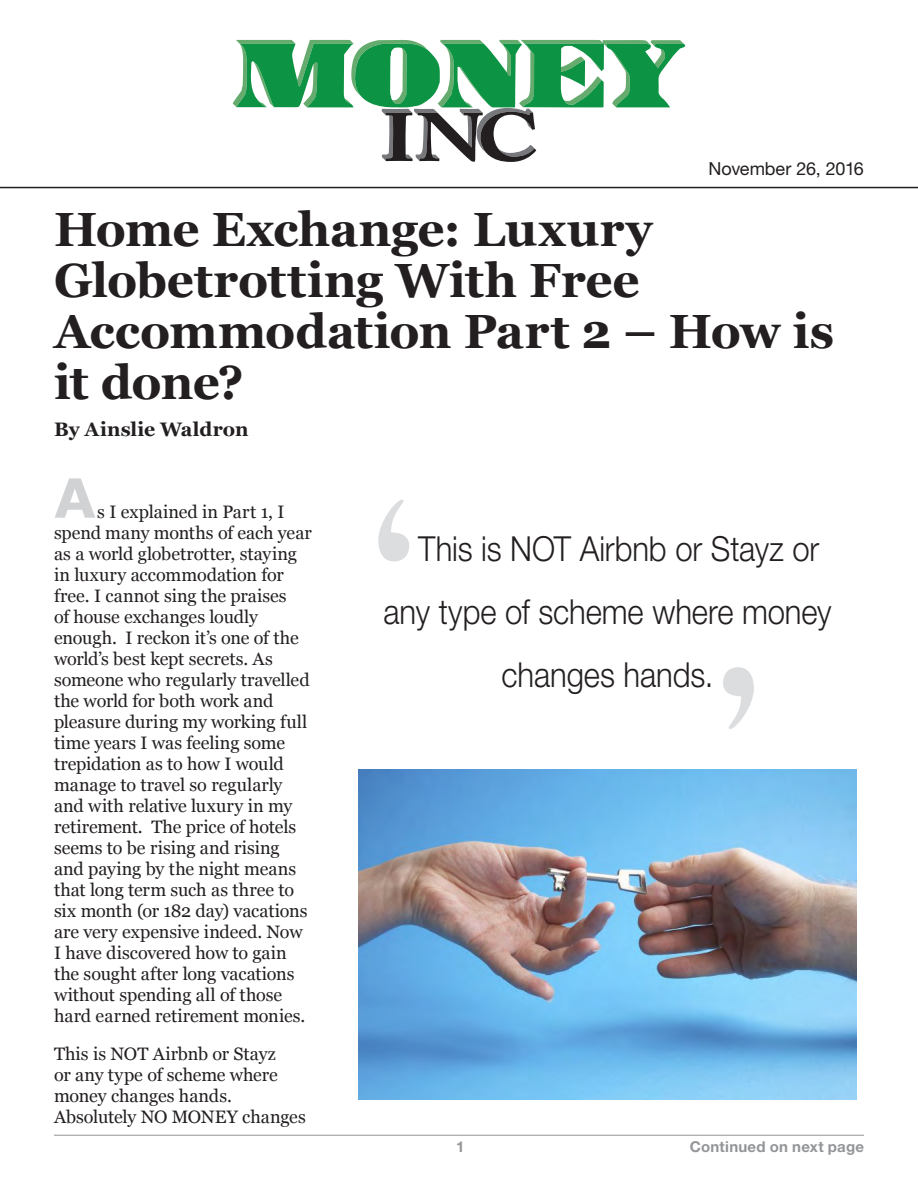
<style>
.page{position:relative;width:918px;height:1188px;background:#fff}
.page>*{position:absolute;margin:0;border:0;box-sizing:border-box;transform-origin:0 0}
.t1{font:700 54px "Verdana";color:#d1d2d4}
.t2{font:700 48px/51px "Georgia";letter-spacing:-.005em;color:#231f20}
.t3{font:300 34.5px "Helvetica Neue LT Std";letter-spacing:-.005em;color:#231f20;scale:.9 1}
.t4{font:700 19.5px "Georgia";letter-spacing:.005em;color:#231f20}
.t5{font:18px/21px "Georgia";letter-spacing:-.005em;color:#231f20}
.t6{font:18px "Helvetica Neue LT Std";letter-spacing:-.02em;color:#231f20}
.t7{font:700 15px "Helvetica Neue LT Std";letter-spacing:.015em;color:#939598}
</style>
<div class="page">
<hr style="left:54px;top:1135px;width:810px;height:1px;background:#939598">
<hr style="left:0;top:187px;width:918px;height:1px;background:#231f20">
<img style="left:359px;top:770px;width:497px;height:330px">
<svg style="left:233px;top:40px;width:452px;height:122px"></svg>
<svg style="left:378px;top:500px;width:31px;height:61px"></svg>
<svg style="left:723px;top:667px;width:31px;height:62px"></svg>
<p class="t6" style="left:708px;top:158px;width:157px">November 26, 2016</p>
<h2 class="t2" style="left:54px;top:201px;width:782px">Home Exchange: Luxury<br>Globetrotting With Free<br>Accommodation Part 2 – How is it done?</h2>
<p class="t4" style="left:54px;top:414px;width:196px">By Ainslie Waldron</p>
<h1 class="t1" style="left:54px;top:463px;width:43px">A</h1>
<p class="t5" style="left:54px;top:500px;width:259px;text-indent:43px">s I explained in Part 1, I spend many months of each year as a world globetrotter, staying in luxury accommodation for free. I cannot sing the praises<br>of house exchanges loudly enough. I reckon it’s one of the world’s best kept secrets. As someone who regularly travelled the world for both work and pleasure during my working full time years I was feeling some trepidation as to how I would manage to travel so regularly and with relative luxury in my retirement. The price of hotels seems to be rising and rising and paying by the night means that long term such as three to six month (or 182 day) vacations are very expensive indeed. Now<br>I have discovered how to gain the sought after long vacations without spending all of those hard earned retirement monies.</p>
<p class="t5" style="left:54px;top:1042px;width:253px">This is NOT Airbnb or Stayz<br>or any type of scheme where money changes hands.<br>Absolutely NO MONEY changes</p>
<h3 class="t3" style="left:418px;top:527px;width:447px">This is NOT Airbnb or Stayz or</h3>
<h3 class="t3" style="left:384px;top:590px;width:499px">any type of scheme where money</h3>
<h3 class="t3" style="left:502px;top:653px;width:237px">changes hands.</h3>
<p class="t7" style="left:456px;top:1137px;width:10px">1</p>
<p class="t7" style="left:690px;top:1137px;width:176px">Continued on next page</p>
</div>
